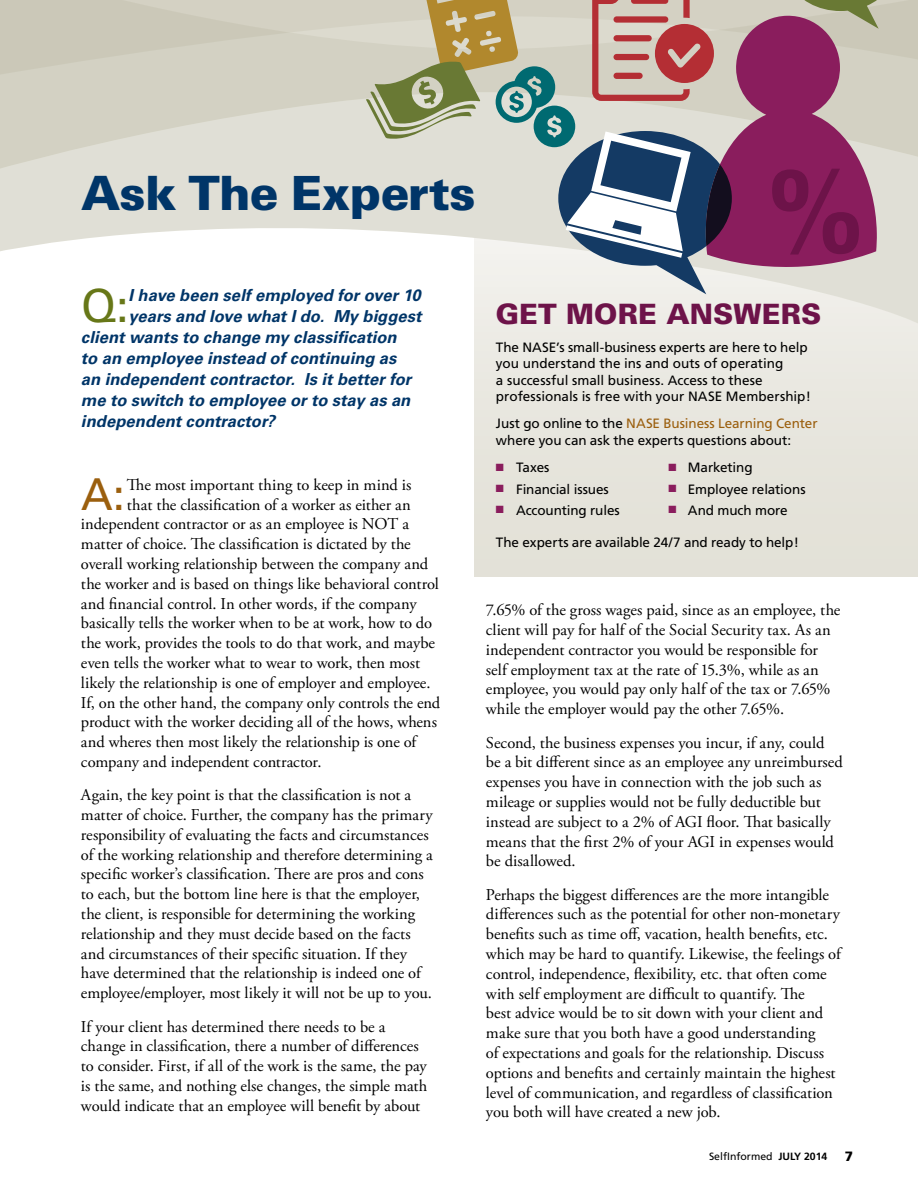
<style>
.page{position:relative;width:918px;height:1188px;background:#fff}
.page>*{position:absolute;margin:0;border:0;box-sizing:border-box;transform-origin:0 0}
.t1{font:900 47.25px "Univers LT Std";letter-spacing:-.015em;color:#003568}
.t2{font:45.6px "Univers LT Std";color:#677718}
.t3{font:43.95px "Univers LT Std";color:#9b5f0e}
.t4{font:900 28.05px "Univers LT Std";color:#6d1349}
.t5{font:16.5px/19.8px "Adobe Garamond Pro";letter-spacing:-.005em;color:#000}
.t6{font:italic 700 16.5px "Univers LT Std";letter-spacing:.005em;color:#003568}
.t7{font:13.5px/16.5px "Frutiger";letter-spacing:-.005em;color:#000}
.t8{font:900 13.5px "Frutiger";color:#000}
.t9{font:10.5px "Frutiger";color:#000}
.s1{color:#9b5f0e}
.s2{color:#8a1d5d}
.s3{font-weight:700}
</style>
<div class="page">
<div style="left:475px;top:169px;width:443px;height:407px;background:#e6e5dc"></div>
<svg style="left:0;top:0;width:918px;height:323px"></svg>
<svg style="left:366px;top:0;width:529px;height:294px"></svg>
<h1 class="t1" style="left:81px;top:163px;width:396px">ASK THE EXPERTS</h1>
<h2 class="t2" style="left:81px;top:279px;width:49px">Q:</h2>
<p class="t6" style="left:129px;top:286px;width:294px">I have been self employed for over 10</p>
<p class="t6" style="left:129px;top:307px;width:294px">years and love what I do. My biggest</p>
<p class="t6" style="left:81px;top:328px;width:317px">client wants to change my classification</p>
<p class="t6" style="left:81px;top:349px;width:317px">to an employee instead of continuing as</p>
<p class="t6" style="left:81px;top:370px;width:332px">an independent contractor. Is it better for</p>
<p class="t6" style="left:81px;top:391px;width:331px">me to switch to employee or to stay as an</p>
<p class="t6" style="left:81px;top:412px;width:195px">independent contractor?</p>
<h3 class="t3" style="left:81px;top:468px;width:45px">A:</h3>
<p class="t5" style="left:127px;top:475px;width:286px">The most important thing to keep in mind is</p>
<p class="t5" style="left:127px;top:495px;width:285px">that the classification of a worker as either an</p>
<p class="t5" style="left:81px;top:515px;width:330px">independent contractor or as an employee is NOT a</p>
<p class="t5" style="left:81px;top:535px;width:331px">matter of choice. The classification is dictated by the</p>
<p class="t5" style="left:81px;top:554px;width:349px">overall working relationship between the company and</p>
<p class="t5" style="left:81px;top:574px;width:359px">the worker and is based on things like behavioral control</p>
<p class="t5" style="left:81px;top:594px;width:337px">and financial control. In other words, if the company</p>
<p class="t5" style="left:81px;top:614px;width:353px">basically tells the worker when to be at work, how to do</p>
<p class="t5" style="left:81px;top:634px;width:356px">the work, provides the tools to do that work, and maybe</p>
<p class="t5" style="left:81px;top:653px;width:341px">even tells the worker what to wear to work, then most</p>
<p class="t5" style="left:81px;top:673px;width:351px">likely the relationship is one of employer and employee.</p>
<p class="t5" style="left:81px;top:693px;width:361px">If, on the other hand, the company only controls the end</p>
<p class="t5" style="left:81px;top:713px;width:358px">product with the worker deciding all of the hows, whens</p>
<p class="t5" style="left:81px;top:733px;width:337px">and wheres then most likely the relationship is one of</p>
<p class="t5" style="left:81px;top:752px;width:242px">company and independent contractor.</p>
<p class="t5" style="left:81px;top:786px;width:353px">Again, the key point is that the classification is not a matter of choice. Further, the company has the primary responsibility of evaluating the facts and circumstances of the working relationship and therefore determining a specific worker’s classification. There are pros and cons to each, but the bottom line here is that the employer, the client, is responsible for determining the working relationship and they must decide based on the facts and circumstances of their specific situation. If they have determined that the relationship is indeed one of employee/employer, most likely it will not be up to you.</p>
<p class="t5" style="left:81px;top:1017px;width:348px">If your client has determined there needs to be a change in classification, there a number of differences to consider. First, if all of the work is the same, the pay is the same, and nothing else changes, the simple math would indicate that an employee will benefit by about</p>
<h3 class="t4" style="left:496px;top:296px;width:327px">GET MORE ANSWERS</h3>
<p class="t7" style="left:496px;top:339px;width:317px">The NASE’s small-business experts are here to help you understand the ins and outs of operating<br>a successful small business. Access to these professionals is free with your NASE Membership!</p>
<p class="t7" style="left:496px;top:415px;width:323px">Just go online to the <span class="s1">NASE Business Learning Center </span>where you can ask the experts questions about:</p>
<p class="t7" style="left:496px;top:459px;width:55px"><span class="s2">■</span> Taxes</p>
<p class="t7" style="left:668px;top:459px;width:86px"><span class="s2">■</span> Marketing</p>
<p class="t7" style="left:496px;top:481px;width:114px"><span class="s2">■</span> Financial issues</p>
<p class="t7" style="left:668px;top:481px;width:139px"><span class="s2">■</span> Employee relations</p>
<p class="t7" style="left:496px;top:502px;width:125px"><span class="s2">■</span> Accounting rules</p>
<p class="t7" style="left:668px;top:502px;width:121px"><span class="s2">■</span> And much more</p>
<p class="t7" style="left:496px;top:534px;width:304px">The experts are available 24/7 and ready to help!</p>
<p class="t5" style="left:486px;top:601px;width:356px">7.65% of the gross wages paid, since as an employee, the client will pay for half of the Social Security tax. As an independent contractor you would be responsible for self employment tax at the rate of 15.3%, while as an employee, you would pay only half of the tax or 7.65% while the employer would pay the other 7.65%.</p>
<p class="t5" style="left:486px;top:733px;width:358px">Second, the business expenses you incur, if any, could be a bit different since as an employee any unreimbursed expenses you have in connection with the job such as mileage or supplies would not be fully deductible but instead are subject to a 2% of AGI floor. That basically means that the first 2% of your AGI in expenses would be disallowed.</p>
<p class="t5" style="left:486px;top:885px;width:356px">Perhaps the biggest differences are the more intangible differences such as the potential for other non-monetary benefits such as time off, vacation, health benefits, etc. which may be hard to quantify. Likewise, the feelings of control, independence, flexibility, etc. that often come with self employment are difficult to quantify. The<br>best advice would be to sit down with your client and make sure that you both have a good understanding<br>of expectations and goals for the relationship. Discuss options and benefits and certainly maintain the highest level of communication, and regardless of classification you both will have created a new job.</p>
<p class="t9" style="left:709px;top:1150px;width:120px">SelfInformed <span class="s3">JULY 2014</span></p>
<p class="t8" style="left:845px;top:1148px;width:10px">7</p>
</div>
